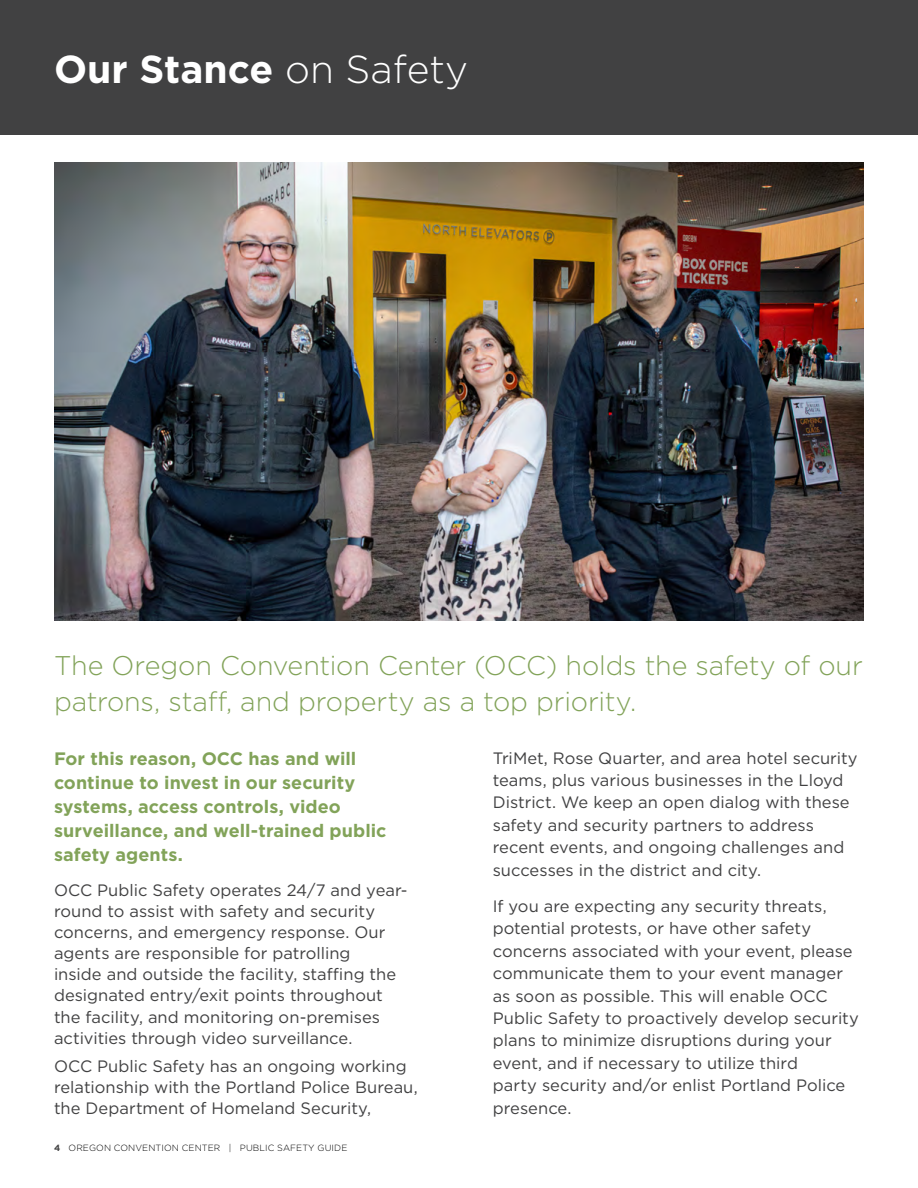
<style>
.page{position:relative;width:918px;height:1188px;background:#fff}
.page>*{position:absolute;margin:0;border:0;box-sizing:border-box;transform-origin:0 0}
.Page_Title{font:700 39px "Gotham";color:#fff}
.TOC_title{font:300 27px/36px "Gotham";letter-spacing:-.005em;color:#82a359}
.TOC_title-2{font:700 18px/24.2px "Gotham";letter-spacing:.005em;color:#82a359}
.TOC_title-3{font:16.5px/22.5px "Gotham";color:#414142}
.t1{font:300 9px "Gotham";letter-spacing:.01em;color:#000}
.s1{font-weight:300}
.s2{font-weight:700;color:#414142}
</style>
<div class="page">
<div style="left:0;top:0;width:918px;height:135px;background:#414142"></div>
<img style="left:54px;top:162px;width:810px;height:459px">
<p class="Page_Title" style="left:54px;top:43px;width:416px">Our Stance <span class="s1">on Safety</span></p>
<p class="TOC_title" style="left:54px;top:646px;width:810px">The Oregon Convention Center (OCC) holds the safety of our patrons, staff, and property as a top priority.</p>
<p class="TOC_title-2" style="left:54px;top:746px;width:334px">For this reason, OCC has and will continue to invest in our security systems, access controls, video surveillance, and well-trained public safety agents.</p>
<p class="TOC_title-3" style="left:54px;top:879px;width:355px;line-height:21.1px">OCC Public Safety operates 24/7 and year&shy;round to assist with safety and security concerns, and emergency response. Our agents are responsible for patrolling<br>inside and outside the facility, staffing the designated entry/exit points throughout the facility, and monitoring on-premises activities through video surveillance.</p>
<p class="TOC_title-3" style="left:54px;top:1055px;width:365px;line-height:21.1px">OCC Public Safety has an ongoing working relationship with the Portland Police Bureau, the Department of Homeland Security,</p>
<p class="t1" style="left:54px;top:1142px;width:295px"><span class="s2">4</span> OREGON CONVENTION CENTER | PUBLIC SAFETY GUIDE</p>
<p class="TOC_title-3" style="left:493px;top:746px;width:366px">TriMet, Rose Quarter, and area hotel security teams, plus various businesses in the Lloyd District. We keep an open dialog with these safety and security partners to address recent events, and ongoing challenges and successes in the district and city.</p>
<p class="TOC_title-3" style="left:493px;top:894px;width:368px">If you are expecting any security threats, potential protests, or have other safety concerns associated with your event, please communicate them to your event manager as soon as possible. This will enable OCC Public Safety to proactively develop security plans to minimize disruptions during your event, and if necessary to utilize third<br>party security and/or enlist Portland Police presence.</p>
</div>
